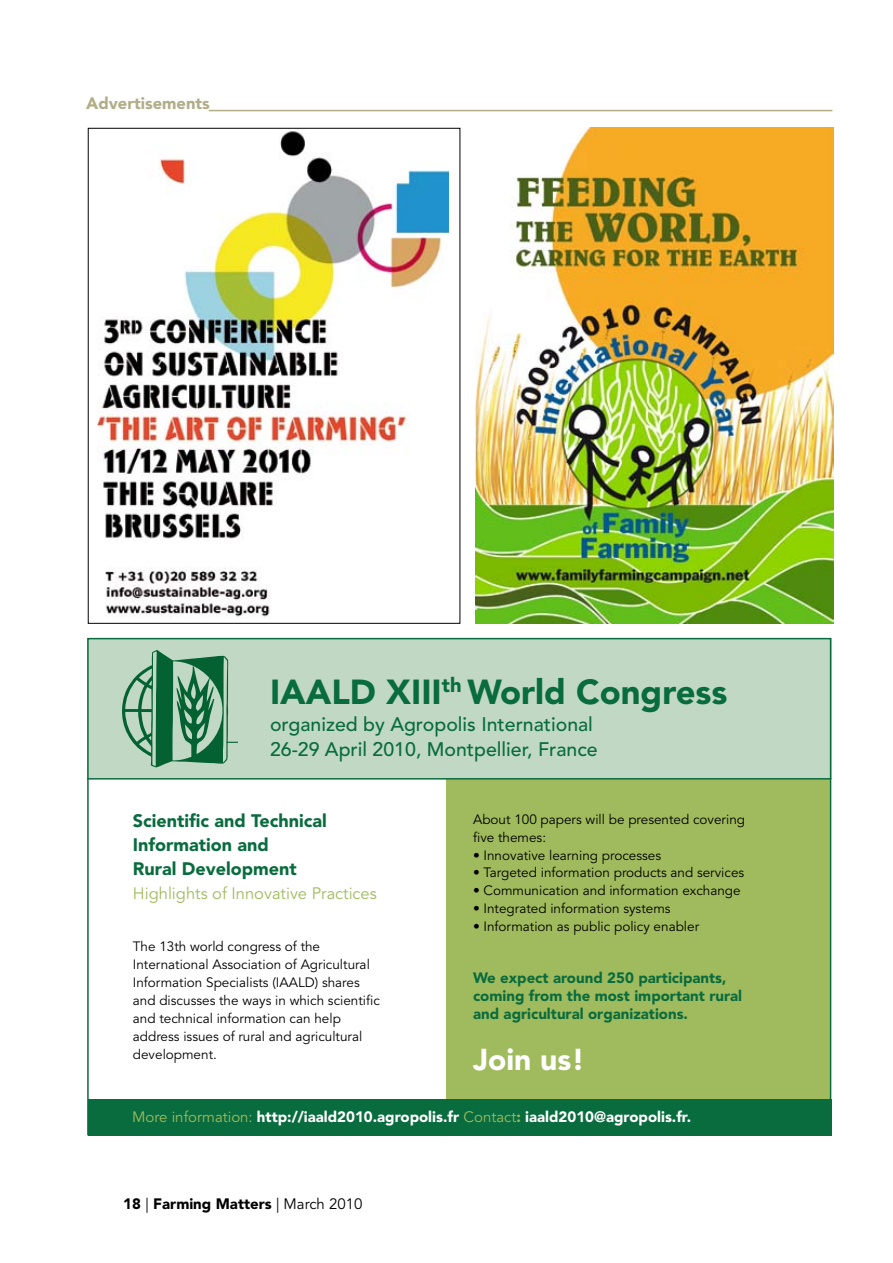
<style>
.page{position:relative;width:893px;height:1263px;background:#fff}
.page>*{position:absolute;margin:0;border:0;box-sizing:border-box;transform-origin:0 0}
.t1{font:900 34.5px "Avenir LT Std";color:#096c3e}
.t2{font:900 30px "Avenir LT Std";color:#fff}
.t3{font:500 19.5px/25.5px "Avenir LT Std";color:#096c3e}
.t4{font:900 18px/24px "Avenir LT Std";color:#096c3e}
.t5{font:16.5px "Avenir LT Std";color:#a0bb5d}
.t6{font:900 16.5px "Avenir LT Std";color:#b1ad87}
.t7{font:900 15px/18px "Avenir LT Std";color:#096c3e}
.t8{font:900 15px "Avenir LT Std";color:#fff}
.t9{font:900 15px "Avenir LT Std";color:#000}
.t10{font:13.5px/18px "Avenir LT Std";color:#000}
.s1{font-weight:400;color:#a0bb5d}
.s2{color:#a0bb5d}
.s3{font-weight:400}
</style>
<div class="page">
<img style="left:475px;top:128px;width:359px;height:495px">
<img style="left:98px;top:131px;width:351px;height:486px">
<hr style="left:209px;top:110px;width:623px;height:1px;background:#b1ad87">
<div style="left:87px;top:638px;width:744px;height:140px;background:#c1d9c4"></div>
<div style="left:446px;top:779px;width:385px;height:356px;background:#a0bb5d"></div>
<div style="left:88px;top:1099px;width:743px;height:36px;background:#096c3e"></div>
<hr style="left:87px;top:778px;width:744px;height:1px;background:#096c3e">
<svg style="left:122px;top:650px;width:116px;height:117px"></svg>
<p class="t6" style="left:86px;top:93px;width:125px">Advertisements</p>
<h1 class="t1" style="left:270px;top:671px;width:459px">IAALD XIII<sup>th</sup> World Congress</h1>
<h3 class="t3" style="left:270px;top:711px;width:329px">organized by Agropolis International<br>26-29 April 2010, Montpellier, France</h3>
<h3 class="t4" style="left:133px;top:808px;width:196px">Scientific and Technical<br>Information and<br>Rural Development</h3>
<p class="t5" style="left:133px;top:884px;width:245px">Highlights of Innovative Practices</p>
<p class="t10" style="left:133px;top:938px;width:249px">The 13th world congress of the International Association of Agricultural Information Specialists (IAALD) shares and discusses the ways in which scientific and technical information can help address issues of rural and agricultural development.</p>
<p class="t10" style="left:473px;top:810px;width:273px">About 100 papers will be presented covering five themes:</p>
<p class="t10" style="left:473px;top:846px;width:190px">• Innovative learning processes</p>
<p class="t10" style="left:473px;top:864px;width:273px">• Targeted information products and services</p>
<p class="t10" style="left:473px;top:882px;width:269px">• Communication and information exchange</p>
<p class="t10" style="left:473px;top:900px;width:199px">• Integrated information systems</p>
<p class="t10" style="left:473px;top:918px;width:228px">• Information as public policy enabler</p>
<p class="t7" style="left:473px;top:968px;width:271px">We expect around 250 participants, coming from the most important rural and agricultural organizations.</p>
<h2 class="t2" style="left:473px;top:1041px;width:113px">Join us!</h2>
<p class="t8" style="left:132px;top:1108px;width:560px"><span class="s1">More information:</span> http://iaald2010.agropolis.fr <span class="s1">Contact</span><span class="s2">:</span> iaald2010@agropolis.fr.</p>
<p class="t9" style="left:123px;top:1195px;width:241px">18 <span class="s3">|</span> Farming Matters <span class="s3">| March 2010</span></p>
</div>
